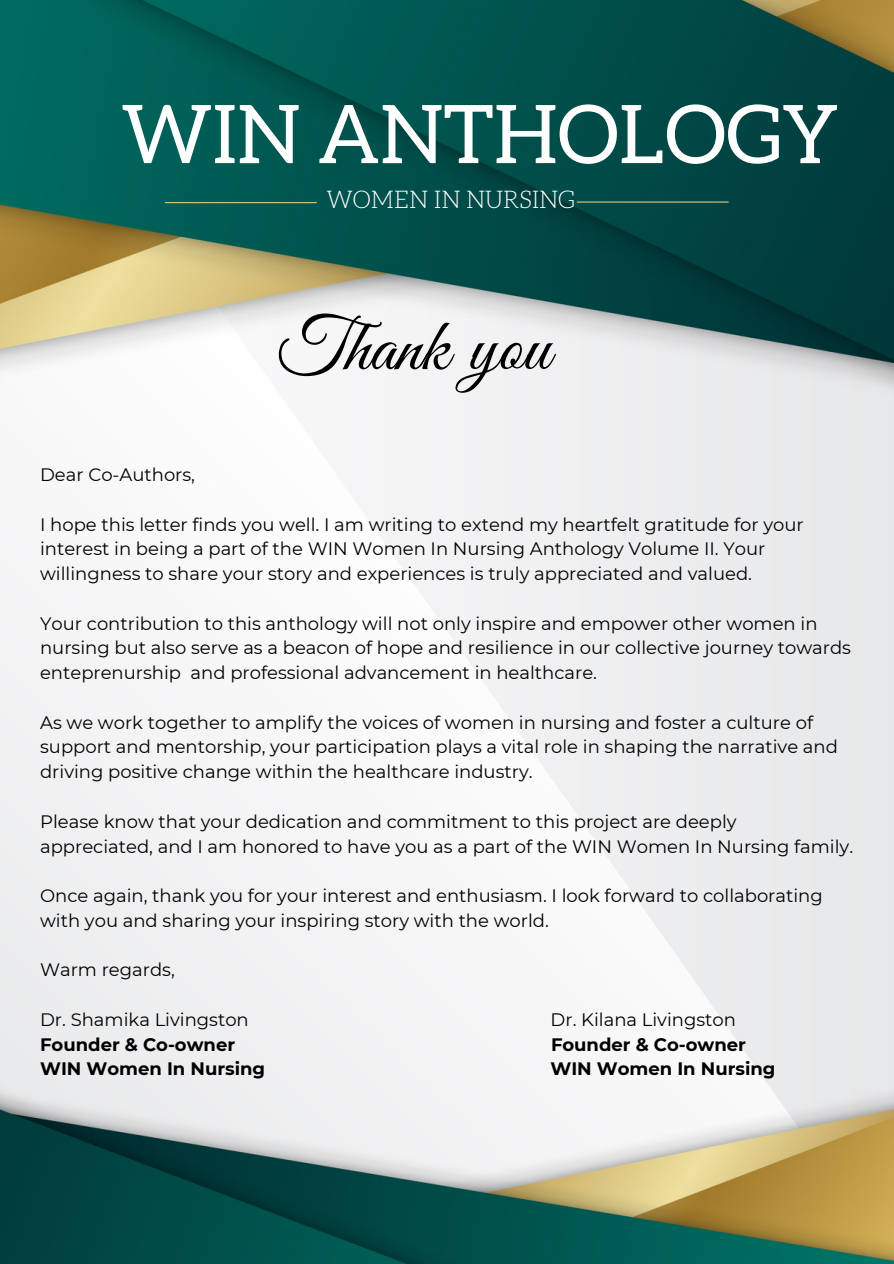
<style>
.page{position:relative;width:894px;height:1264px;background:#fff}
.page>*{position:absolute;margin:0;border:0;box-sizing:border-box;transform-origin:0 0}
.t1{font:81px "Aleo";color:#fff}
.t2{font:75px "Great Vibes";color:#000}
.t3{font:300 24px "Aleo";color:#fff}
.t4{font:18px/24.8px "Montserrat";color:#000}
.t5{font:700 18px "Montserrat";color:#000}
</style>
<div class="page">
<img style="left:0;top:0;width:893px;height:1263px">
<hr style="left:577px;top:201px;width:151px;height:2px;background:#ddc985">
<hr style="left:165px;top:202px;width:151px;height:1px;background:#ddc985">
<h1 class="t1" style="left:121px;top:98px;width:718px">WIN ANTHOLOGY</h1>
<h3 class="t3" style="left:326px;top:188px;width:250px">WOMEN IN NURSING</h3>
<h2 class="t2" style="left:276px;top:305px;width:275px">Thank you</h2>
<p class="t4" style="left:40px;top:462px;width:156px">Dear Co-Authors,</p>
<p class="t4" style="left:40px;top:512px;width:765px">I hope this letter finds you well. I am writing to extend my heartfelt gratitude for your interest in being a part of the WIN Women In Nursing Anthology Volume II. Your willingness to share your story and experiences is truly appreciated and valued.</p>
<p class="t4" style="left:40px;top:611px;width:812px">Your contribution to this anthology will not only inspire and empower other women in nursing but also serve as a beacon of hope and resilience in our collective journey towards enteprenurship and professional advancement in healthcare.</p>
<p class="t4" style="left:40px;top:710px;width:799px">As we work together to amplify the voices of women in nursing and foster a culture of support and mentorship, your participation plays a vital role in shaping the narrative and driving positive change within the healthcare industry.</p>
<p class="t4" style="left:40px;top:809px;width:814px">Please know that your dedication and commitment to this project are deeply appreciated, and I am honored to have you as a part of the WIN Women In Nursing family.</p>
<p class="t4" style="left:40px;top:883px;width:784px">Once again, thank you for your interest and enthusiasm. I look forward to collaborating with you and sharing your inspiring story with the world.</p>
<p class="t4" style="left:40px;top:957px;width:136px">Warm regards,</p>
<p class="t4" style="left:40px;top:1007px;width:210px">Dr. Shamika Livingston</p>
<p class="t4" style="left:550px;top:1007px;width:187px">Dr. Kilana Livingston</p>
<p class="t5" style="left:40px;top:1033px;width:196px">Founder &amp; Co-owner</p>
<p class="t5" style="left:551px;top:1033px;width:196px">Founder &amp; Co-owner</p>
<p class="t5" style="left:40px;top:1057px;width:226px">WIN Women In Nursing</p>
<p class="t5" style="left:550px;top:1057px;width:226px">WIN Women In Nursing</p>
</div>
